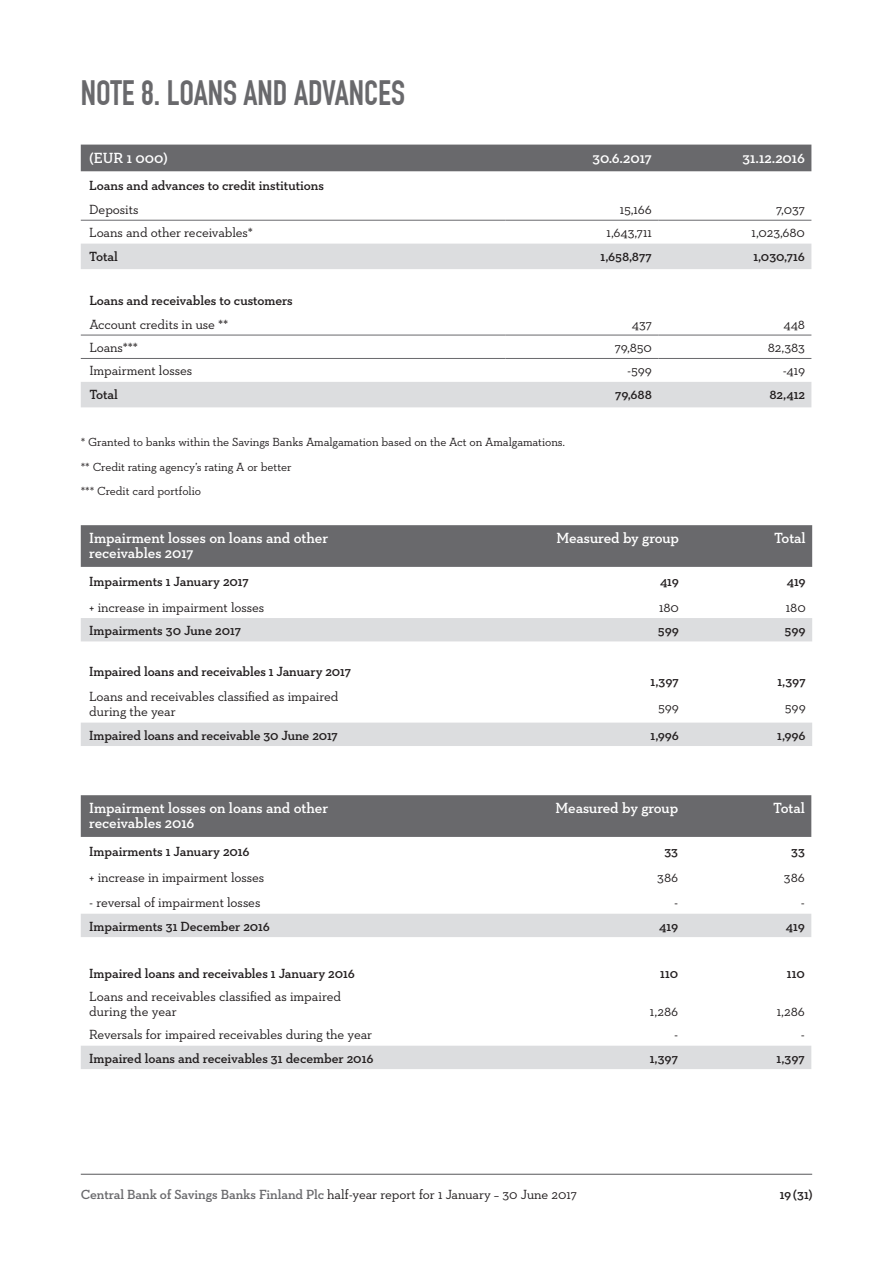
<style>
.page{position:relative;width:893px;height:1263px;background:#fff}
.page>*{position:absolute;margin:0;border:0;box-sizing:border-box;transform-origin:0 0}
.t1{font:700 34.5px "DIN Condensed";color:#69696c}
.t2{font:600 15px/15px "Neutraface Slab Text";letter-spacing:-.005em;color:#fff}
.t3{font:13.5px/15px "Neutraface Slab Text";letter-spacing:-.005em;color:#231f20}
.t4{font:600 13.5px "Neutraface Slab Text";letter-spacing:-.005em;color:#231f20}
.t5{font:12px/24.2px "Neutraface Slab Text";letter-spacing:-.005em;color:#231f20}
.s1{font-weight:600;color:#69696c}
</style>
<div class="page">
<hr style="left:81px;top:1174px;width:731px;height:1px;background:#69696c">
<div style="left:81px;top:145px;width:730px;height:26px;background:#69696c"></div>
<svg style="left:81px;top:244px;width:730px;height:163px"></svg>
<hr style="left:81px;top:220px;width:424px;height:1px;background:#69696c">
<hr style="left:505px;top:220px;width:153px;height:1px;background:#69696c">
<hr style="left:658px;top:220px;width:153px;height:1px;background:#69696c">
<hr style="left:81px;top:335px;width:424px;height:1px;background:#69696c">
<hr style="left:505px;top:335px;width:153px;height:1px;background:#69696c">
<hr style="left:658px;top:335px;width:153px;height:1px;background:#69696c">
<hr style="left:81px;top:358px;width:424px;height:1px;background:#69696c">
<hr style="left:505px;top:358px;width:153px;height:1px;background:#69696c">
<hr style="left:658px;top:358px;width:153px;height:1px;background:#69696c">
<div style="left:81px;top:525px;width:731px;height:42px;background:#69696c"></div>
<svg style="left:81px;top:618px;width:731px;height:128px"></svg>
<div style="left:81px;top:795px;width:730px;height:42px;background:#69696c"></div>
<svg style="left:81px;top:914px;width:730px;height:155px"></svg>
<h1 class="t1" style="left:81px;top:73px;width:326px">NOTE 8. LOANS AND ADVANCES</h1>
<p class="t2" style="left:89px;top:150px;width:80px">(EUR 1 000)</p>
<p class="t2" style="left:592px;top:150px;width:61px">30.6.2017</p>
<p class="t2" style="left:742px;top:150px;width:64px">31.12.2016</p>
<p class="t4" style="left:89px;top:177px;width:236px">Loans and advances to credit institutions</p>
<p class="t3" style="left:89px;top:202px;width:51px">Deposits</p>
<p class="t3" style="left:620px;top:202px;width:34px">15,166</p>
<p class="t3" style="left:776px;top:202px;width:30px">7,037</p>
<p class="t3" style="left:89px;top:225px;width:165px">Loans and other receivables*</p>
<p class="t3" style="left:606px;top:225px;width:47px">1,643,711</p>
<p class="t3" style="left:752px;top:225px;width:55px">1,023,680</p>
<p class="t4" style="left:89px;top:248px;width:30px">Total</p>
<p class="t4" style="left:601px;top:248px;width:53px">1,658,877</p>
<p class="t4" style="left:753px;top:248px;width:53px">1,030,716</p>
<p class="t4" style="left:89px;top:292px;width:205px">Loans and receivables to customers</p>
<p class="t3" style="left:89px;top:316px;width:141px">Account credits in use **</p>
<p class="t3" style="left:632px;top:316px;width:22px">437</p>
<p class="t3" style="left:783px;top:316px;width:23px">448</p>
<p class="t3" style="left:89px;top:340px;width:50px">Loans***</p>
<p class="t3" style="left:615px;top:340px;width:39px">79,850</p>
<p class="t3" style="left:768px;top:340px;width:39px">82,383</p>
<p class="t3" style="left:89px;top:363px;width:104px">Impairment losses</p>
<p class="t3" style="left:627px;top:363px;width:26px">-599</p>
<p class="t3" style="left:783px;top:363px;width:24px">-419</p>
<p class="t4" style="left:89px;top:386px;width:30px">Total</p>
<p class="t4" style="left:615px;top:386px;width:38px">79,688</p>
<p class="t4" style="left:769px;top:386px;width:37px">82,412</p>
<p class="t5" style="left:81px;top:430px;width:486px">* Granted to banks within the Savings Banks Amalgamation based on the Act on Amalgamations. ** Credit rating agency’s rating A or better<br>*** Credit card portfolio</p>
<p class="t2" style="left:89px;top:531px;width:240px">Impairment losses on loans and other receivables 2017</p>
<p class="t2" style="left:556px;top:531px;width:124px">Measured by group</p>
<p class="t2" style="left:774px;top:531px;width:33px">Total</p>
<p class="t4" style="left:89px;top:573px;width:161px">Impairments 1 January 2017</p>
<p class="t3" style="left:89px;top:599px;width:177px">+ increase in impairment losses</p>
<p class="t4" style="left:660px;top:573px;width:21px">419</p>
<p class="t3" style="left:659px;top:599px;width:21px">180</p>
<p class="t4" style="left:787px;top:573px;width:21px">419</p>
<p class="t3" style="left:786px;top:599px;width:21px">180</p>
<p class="t4" style="left:89px;top:622px;width:153px">Impairments 30 June 2017</p>
<p class="t4" style="left:658px;top:622px;width:23px">599</p>
<p class="t4" style="left:785px;top:622px;width:23px">599</p>
<p class="t4" style="left:89px;top:662px;width:263px">Impaired loans and receivables 1 January 2017</p>
<p class="t3" style="left:89px;top:689px;width:251px">Loans and receivables classified as impaired during the year</p>
<p class="t4" style="left:651px;top:673px;width:30px">1,397</p>
<p class="t3" style="left:658px;top:700px;width:22px">599</p>
<p class="t4" style="left:777px;top:673px;width:30px">1,397</p>
<p class="t3" style="left:785px;top:700px;width:22px">599</p>
<p class="t4" style="left:89px;top:727px;width:250px">Impaired loans and receivable 30 June 2017</p>
<p class="t4" style="left:650px;top:727px;width:30px">1,996</p>
<p class="t4" style="left:777px;top:727px;width:30px">1,996</p>
<p class="t2" style="left:89px;top:801px;width:240px">Impairment losses on loans and other receivables 2016</p>
<p class="t2" style="left:556px;top:801px;width:124px">Measured by group</p>
<p class="t2" style="left:773px;top:801px;width:33px">Total</p>
<p class="t4" style="left:89px;top:843px;width:162px">Impairments 1 January 2016</p>
<p class="t3" style="left:89px;top:869px;width:177px">+ increase in impairment losses</p>
<p class="t3" style="left:89px;top:895px;width:173px">- reversal of impairment losses</p>
<p class="t4" style="left:664px;top:843px;width:15px">33</p>
<p class="t3" style="left:657px;top:864px;width:23px;line-height:25.7px;text-align:right">386 -</p>
<p class="t4" style="left:791px;top:843px;width:15px">33</p>
<p class="t3" style="left:784px;top:864px;width:23px;line-height:25.7px;text-align:right">386 -</p>
<p class="t4" style="left:89px;top:918px;width:182px">Impairments 31 December 2016</p>
<p class="t4" style="left:659px;top:918px;width:21px">419</p>
<p class="t4" style="left:786px;top:918px;width:21px">419</p>
<p class="t4" style="left:89px;top:964px;width:267px">Impaired loans and receivables 1 January 2016</p>
<p class="t4" style="left:660px;top:964px;width:19px">110</p>
<p class="t4" style="left:787px;top:964px;width:19px">110</p>
<p class="t3" style="left:89px;top:989px;width:253px">Loans and receivables classified as impaired during the year</p>
<p class="t3" style="left:650px;top:1004px;width:30px">1,286</p>
<p class="t3" style="left:777px;top:1004px;width:30px">1,286</p>
<p class="t3" style="left:89px;top:1027px;width:284px">Reversals for impaired receivables during the year</p>
<p class="t3" style="left:674px;top:1027px;width:6px">-</p>
<p class="t3" style="left:801px;top:1027px;width:6px">-</p>
<p class="t4" style="left:89px;top:1050px;width:286px">Impaired loans and receivables 31 december 2016</p>
<p class="t4" style="left:650px;top:1050px;width:30px">1,397</p>
<p class="t4" style="left:776px;top:1050px;width:30px">1,397</p>
<p class="t3" style="left:81px;top:1186px;width:498px"><span class="s1">Central Bank of Savings Banks Finland Plc</span> half-year report for 1 January – 30 June 2017</p>
<p class="t4" style="left:780px;top:1186px;width:35px">19 (31)</p>
</div>
